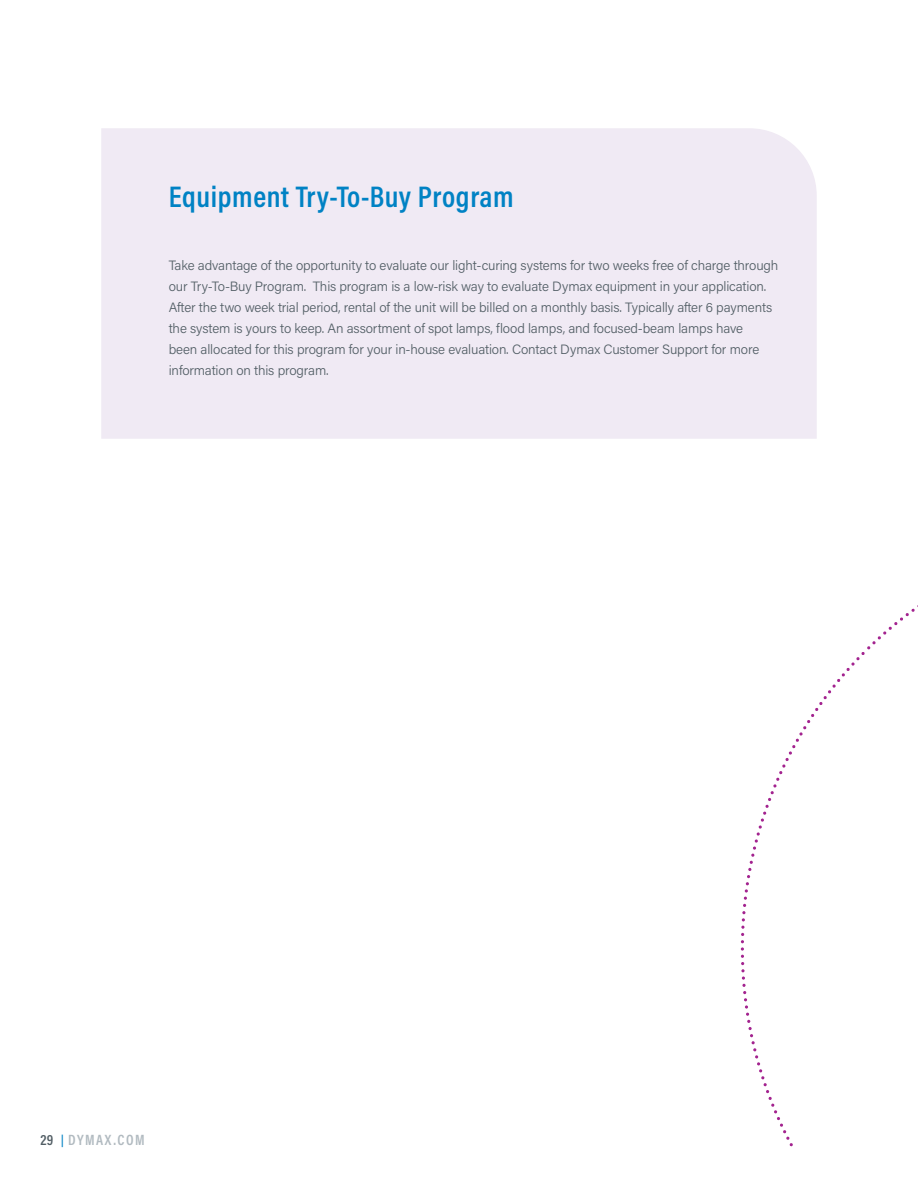
<style>
.page{position:relative;width:918px;height:1188px;background:#fff}
.page>*{position:absolute;margin:0;border:0;box-sizing:border-box;transform-origin:0 0}
.t1{font:600 30px "Acumin Pro Cond";letter-spacing:.02em;color:#0082c4}
.t2{font:600 15px "Acumin Pro Cond";letter-spacing:.1em;color:#b1bac0}
.t3{font:300 13.5px/21px "Acumin Pro";letter-spacing:-.01em;color:#525e65}
.s1{color:#525e65}
.s2{font-size:12px;color:#0082c4}
</style>
<div class="page">
<div style="left:101px;top:128px;width:716px;height:311px;background:#f0eaf4"></div>
<svg style="left:741px;top:605px;width:177px;height:542px"></svg>
<h1 class="t1" style="left:169px;top:177px;width:347px">Equipment Try-To-Buy Program</h1>
<p class="t3" style="left:169px;top:255px;width:611px">Take advantage of the opportunity to evaluate our light-curing systems for two weeks free of charge through our Try-To-Buy Program. This program is a low-risk way to evaluate Dymax equipment in your application.<br>After the two week trial period, rental of the unit will be billed on a monthly basis. Typically after 6 payments the system is yours to keep. An assortment of spot lamps, flood lamps, and focused-beam lamps have<br>been allocated for this program for your in-house evaluation. Contact Dymax Customer Support for more information on this program.</p>
<p class="t2" style="left:40px;top:1130px;width:106px"><span class="s1">29</span> <span class="s2">|</span> DYMAX.COM</p>
</div>
